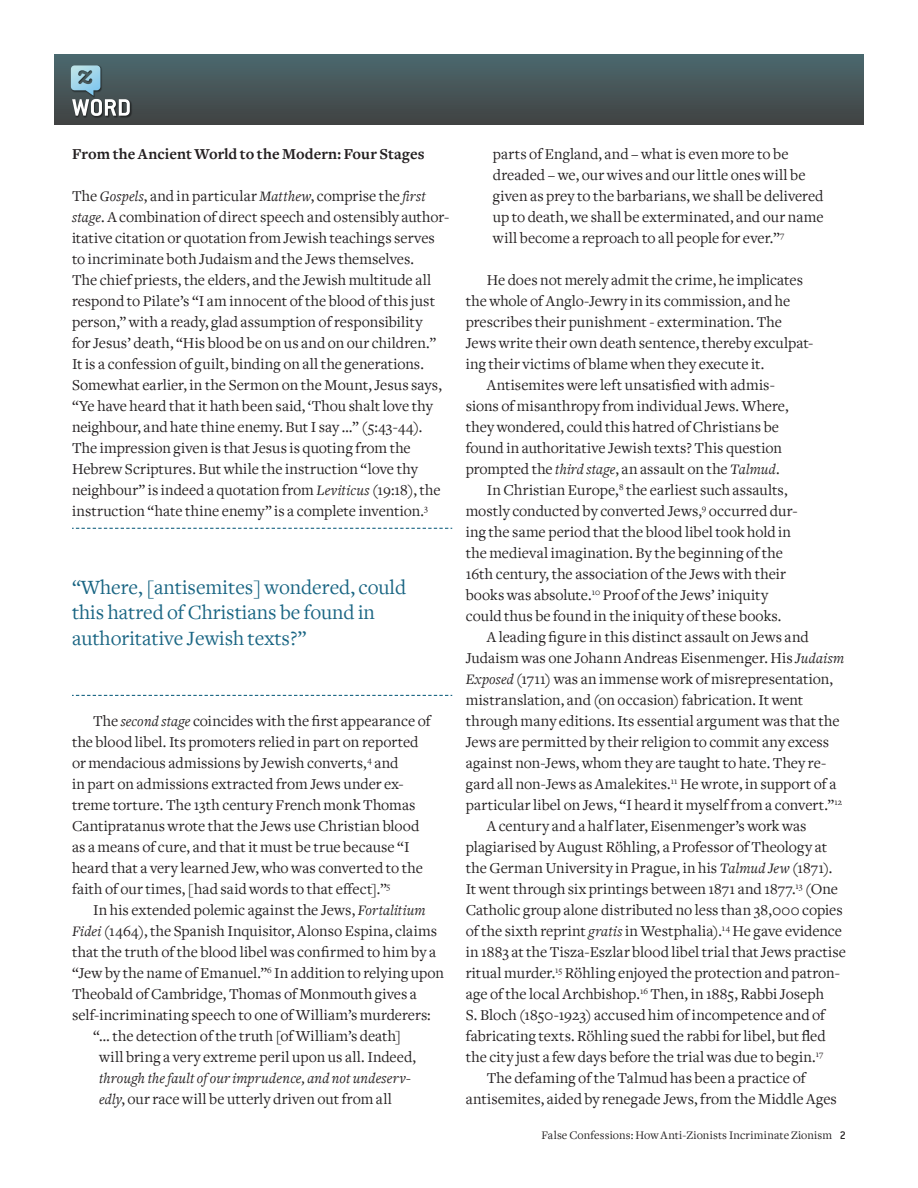
<style>
.page{position:relative;width:918px;height:1188px;background:#fff}
.page>*{position:absolute;margin:0;border:0;box-sizing:border-box;transform-origin:0 0}
.PullQuotes{font:21px/25.5px "Freight Text";color:#196583}
.Body{font:15.75px/21px "Freight Text";color:#231f20}
.Body_1st{font:15.75px/21px "Freight Text";color:#231f20}
.SubHeader{font:700 15.75px "Freight Text";color:#231f20}
.Body-2{font:italic 15px "Freight Text";letter-spacing:.005em;color:#231f20}
.Page_Footer{font:12px "Freight Text";letter-spacing:.01em;color:#231f20}
.s1{font-style:italic;font-size:15px}
.s2{font-family:"Conduit ITC Std";font-weight:500}
</style>
<div class="page">
<div style="left:125px;top:54px;width:739px;height:70px;background:linear-gradient(to bottom,#4c696f,#414343)"></div>
<div style="left:54px;top:54px;width:84px;height:70px;background:linear-gradient(to bottom,#4c696f,#414343)"></div>
<img style="left:72px;top:98px;width:60px;height:20px">
<img style="left:70px;top:65px;width:1px;height:33px">
<svg style="left:71px;top:65px;width:59px;height:51px;background:#75888e"></svg>
<svg style="left:72px;top:528px;width:380px;height:1px"></svg>
<svg style="left:72px;top:695px;width:380px;height:1px"></svg>
<p class="SubHeader" style="left:72px;top:145px;width:354px">From the Ancient World to the Modern: Four Stages</p>
<p class="Body_1st" style="left:72px;top:186px;width:379px">The <span class="s1">Gospels</span>, and in particular <span class="s1">Matthew</span>, comprise the <span class="s1">first stage</span>. A combination of direct speech and ostensibly author&shy;itative citation or quotation from Jewish teachings serves to incriminate both Judaism and the Jews themselves.<br>The chief priests, the elders, and the Jewish multitude all respond to Pilate’s “I am innocent of the blood of this just person,” with a ready, glad assumption of responsibility<br>for Jesus’ death, “His blood be on us and on our children.” It is a confession of guilt, binding on all the generations.<br>Somewhat earlier, in the Sermon on the Mount, Jesus says, “Ye have heard that it hath been said, ‘Thou shalt love thy neighbour, and hate thine enemy. But I say …” (5:43-44).<br>The impression given is that Jesus is quoting from the Hebrew Scriptures. But while the instruction “love thy neighbour” is indeed a quotation from <span class="s1">Leviticus</span> (19:18), the instruction “hate thine enemy” is a complete invention.<sup>3</sup></p>
<p class="PullQuotes" style="left:72px;top:575px;width:336px">“Where, [antisemites] wondered, could this hatred of Christians be found in authoritative Jewish texts?”</p>
<p class="Body" style="left:72px;top:711px;width:360px;text-indent:21px">The <span class="s1">second stage</span> coincides with the first appearance of the blood libel. Its promoters relied in part on reported or mendacious admissions by Jewish converts,<sup>4</sup> and<br>in part on admissions extracted from Jews under ex&shy;treme torture. The 13th century French monk Thomas Cantipratanus wrote that the Jews use Christian blood as a means of cure, and that it must be true because “I heard that a very learned Jew, who was converted to the faith of our times, [had said words to that effect].”<sup>5</sup></p>
<p class="Body" style="left:72px;top:900px;width:373px;text-indent:21px">In his extended polemic against the Jews, <span class="s1">Fortalitium Fidei</span> (1464), the Spanish Inquisitor, Alonso Espina, claims that the truth of the blood libel was confirmed to him by a “Jew by the name of Emanuel.”<sup>6</sup> In addition to relying upon Theobald of Cambridge, Thomas of Monmouth gives a self-incriminating speech to one of William’s murderers:</p>
<p class="Body" style="left:99px;top:1026px;width:318px;text-indent:-6px">“… the detection of the truth [of William’s death] will bring a very extreme peril upon us all. Indeed,</p>
<p class="Body-2" style="left:99px;top:1070px;width:313px">through the fault of our imprudence, and not undeserv-</p>
<p class="Body" style="left:99px;top:1089px;width:294px"><span class="s1">edly</span>, our race will be utterly driven out from all</p>
<p class="Body" style="left:493px;top:144px;width:332px">parts of England, and – what is even more to be dreaded – we, our wives and our little ones will be given as prey to the barbarians, we shall be delivered up to death, we shall be exterminated, and our name will become a reproach to all people for ever.”<sup>7</sup></p>
<p class="Body" style="left:466px;top:270px;width:349px;text-indent:21px">He does not merely admit the crime, he implicates the whole of Anglo-Jewry in its commission, and he prescribes their punishment - extermination. The Jews write their own death sentence, thereby exculpat&shy;ing their victims of blame when they execute it.</p>
<p class="Body" style="left:466px;top:375px;width:324px;text-indent:21px">Antisemites were left unsatisfied with admis&shy;sions of misanthropy from individual Jews. Where, they wondered, could this hatred of Christians be found in authoritative Jewish texts? This question prompted the <span class="s1">third stage</span>, an assault on the <span class="s1">Talmud</span>.</p>
<p class="Body" style="left:466px;top:480px;width:333px;text-indent:21px">In Christian Europe,<sup>8</sup> the earliest such assaults, mostly conducted by converted Jews,<sup>9</sup> occurred dur&shy;ing the same period that the blood libel took hold in the medieval imagination. By the beginning of the 16th century, the association of the Jews with their books was absolute.<sup>10</sup> Proof of the Jews’ iniquity could thus be found in the iniquity of these books.</p>
<p class="Body" style="left:466px;top:627px;width:380px;text-indent:21px">A leading figure in this distinct assault on Jews and Judaism was one Johann Andreas Eisenmenger. His <span class="s1">Judaism Exposed</span> (1711) was an immense work of misrepresentation, mistranslation, and (on occasion) fabrication. It went through many editions. Its essential argument was that the Jews are permitted by their religion to commit any excess against non-Jews, whom they are taught to hate. They re&shy;gard all non-Jews as Amalekites.<sup>11</sup> He wrote, in support of a particular libel on Jews, “I heard it myself from a convert.”<sup>12</sup></p>
<p class="Body" style="left:466px;top:816px;width:382px;text-indent:21px">A century and a half later, Eisenmenger’s work was plagiarised by August Röhling, a Professor of Theology at the German University in Prague, in his <span class="s1">Talmud Jew</span> (1871).<br>It went through six printings between 1871 and 1877.<sup>13</sup> (One Catholic group alone distributed no less than 38,000 copies of the sixth reprint <span class="s1">gratis</span> in Westphalia).<sup>14</sup> He gave evidence in 1883 at the Tisza-Eszlar blood libel trial that Jews practise ritual murder.<sup>15</sup> Röhling enjoyed the protection and patron&shy;age of the local Archbishop.<sup>16</sup> Then, in 1885, Rabbi Joseph<br>S. Bloch (1850-1923) accused him of incompetence and of fabricating texts. Röhling sued the rabbi for libel, but fled the city just a few days before the trial was due to begin.<sup>17</sup></p>
<p class="Body" style="left:466px;top:1068px;width:373px;text-indent:21px">The defaming of the Talmud has been a practice of antisemites, aided by renegade Jews, from the Middle Ages</p>
<p class="Page_Footer" style="left:541px;top:1129px;width:306px">False Confessions: How Anti-Zionists Incriminate Zionism <span class="s2">2</span></p>
</div>
